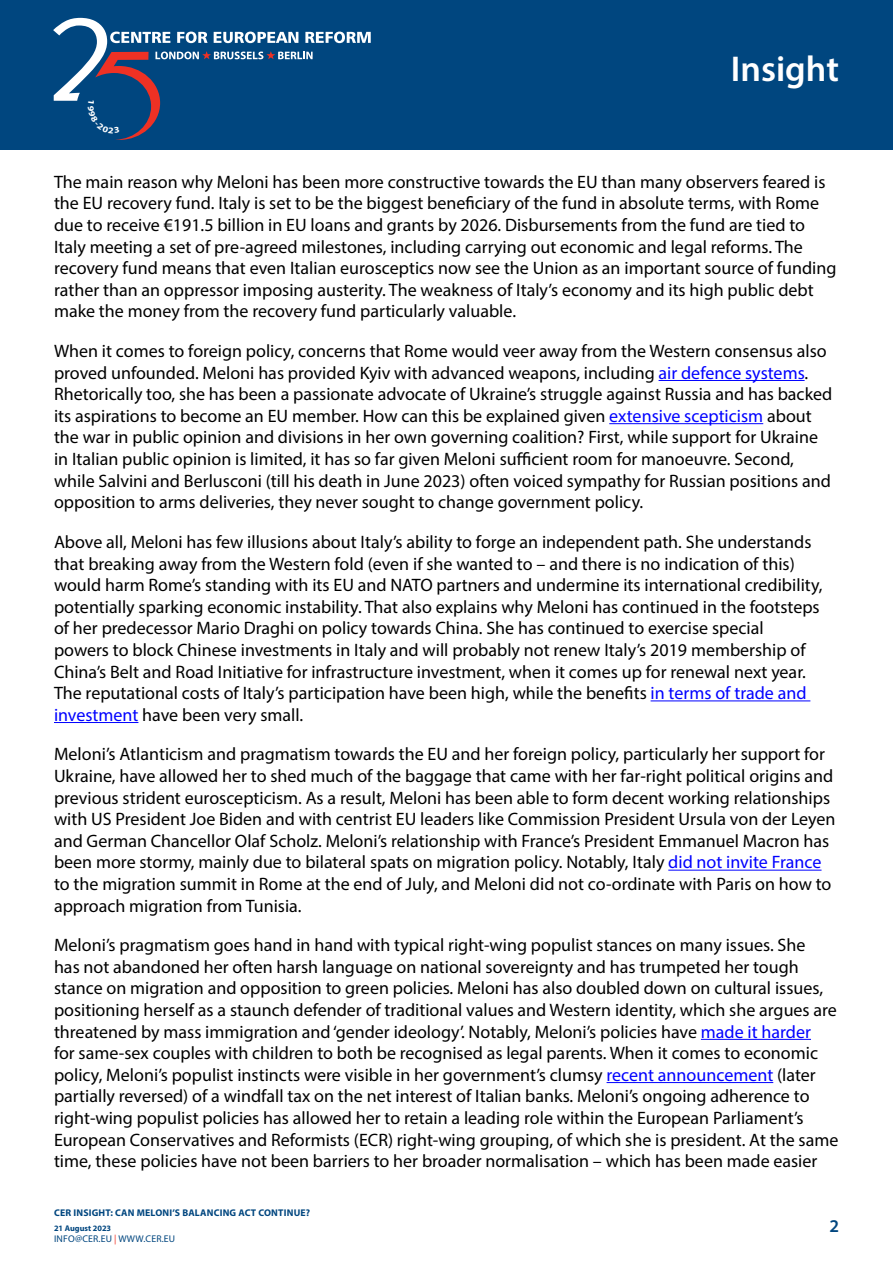
<style>
.page{position:relative;width:893px;height:1263px;background:#fff}
.page>*{position:absolute;margin:0;border:0;box-sizing:border-box;transform-origin:0 0}
.t1{font:600 36px "Myriad Pro";color:#fff}
.t2{font:18px/21.6px "Myriad Pro";color:#000}
.t3{font:600 18px "Myriad Pro";color:#00467f}
.t4{font:700 9.75px "Myriad Pro";letter-spacing:.02em;color:#00467f}
.t5{font:9.75px "Myriad Pro";letter-spacing:.02em;color:#00467f}
.t6{font:700 8.25px "Myriad Pro";color:#00467f}
.s1{color:#00f}
.s2{color:#ee3124}
</style>
<div class="page">
<div style="left:0;top:0;width:893px;height:150px;background:#00467f"></div>
<hr style="left:659px;top:380px;width:146px;height:1px;background:#00f">
<hr style="left:609px;top:423px;width:154px;height:1px;background:#00f">
<hr style="left:651px;top:700px;width:159px;height:1px;background:#00f">
<hr style="left:54px;top:722px;width:84px;height:1px;background:#00f">
<hr style="left:668px;top:870px;width:153px;height:1px;background:#00f">
<hr style="left:701px;top:1039px;width:110px;height:1px;background:#00f">
<hr style="left:607px;top:1082px;width:166px;height:1px;background:#00f">
<svg style="left:53px;top:18px;width:318px;height:122px"></svg>
<h1 class="t1" style="left:731px;top:46px;width:110px">Insight</h1>
<p class="t2" style="left:54px;top:171px;width:784px">The main reason why Meloni has been more constructive towards the EU than many observers feared is the EU recovery fund. Italy is set to be the biggest beneficiary of the fund in absolute terms, with Rome due to receive €191.5 billion in EU loans and grants by 2026. Disbursements from the fund are tied to Italy meeting a set of pre-agreed milestones, including carrying out economic and legal reforms. The recovery fund means that even Italian eurosceptics now see the Union as an important source of funding rather than an oppressor imposing austerity. The weakness of Italy’s economy and its high public debt make the money from the recovery fund particularly valuable.</p>
<p class="t2" style="left:54px;top:340px;width:780px">When it comes to foreign policy, concerns that Rome would veer away from the Western consensus also proved unfounded. Meloni has provided Kyiv with advanced weapons, including <span class="s1">air defence systems</span>.<br>Rhetorically too, she has been a passionate advocate of Ukraine’s struggle against Russia and has backed its aspirations to become an EU member. How can this be explained given <span class="s1">extensive scepticism</span> about the war in public opinion and divisions in her own governing coalition? First, while support for Ukraine in Italian public opinion is limited, it has so far given Meloni sufficient room for manoeuvre. Second, while Salvini and Berlusconi (till his death in June 2023) often voiced sympathy for Russian positions and opposition to arms deliveries, they never sought to change government policy.</p>
<p class="t2" style="left:54px;top:531px;width:770px">Above all, Meloni has few illusions about Italy’s ability to forge an independent path. She understands that breaking away from the Western fold (even if she wanted to – and there is no indication of this) would harm Rome’s standing with its EU and NATO partners and undermine its international credibility, potentially sparking economic instability. That also explains why Meloni has continued in the footsteps of her predecessor Mario Draghi on policy towards China. She has continued to exercise special powers to block Chinese investments in Italy and will probably not renew Italy’s 2019 membership of China’s Belt and Road Initiative for infrastructure investment, when it comes up for renewal next year.<br>The reputational costs of Italy’s participation have been high, while the benefits <span class="s1">in terms of trade and investment</span> have been very small.</p>
<p class="t2" style="left:54px;top:743px;width:783px">Meloni’s Atlanticism and pragmatism towards the EU and her foreign policy, particularly her support for Ukraine, have allowed her to shed much of the baggage that came with her far-right political origins and previous strident euroscepticism. As a result, Meloni has been able to form decent working relationships with US President Joe Biden and with centrist EU leaders like Commission President Ursula von der Leyen and German Chancellor Olaf Scholz. Meloni’s relationship with France’s President Emmanuel Macron has been more stormy, mainly due to bilateral spats on migration policy. Notably, Italy <span class="s1">did not invite France </span>to the migration summit in Rome at the end of July, and Meloni did not co-ordinate with Paris on how to approach migration from Tunisia.</p>
<p class="t2" style="left:54px;top:934px;width:786px">Meloni’s pragmatism goes hand in hand with typical right-wing populist stances on many issues. She<br>has not abandoned her often harsh language on national sovereignty and has trumpeted her tough stance on migration and opposition to green policies. Meloni has also doubled down on cultural issues, positioning herself as a staunch defender of traditional values and Western identity, which she argues are threatened by mass immigration and ‘gender ideology’. Notably, Meloni’s policies have <span class="s1">made it harder<br></span>for same-sex couples with children to both be recognised as legal parents. When it comes to economic policy, Meloni’s populist instincts were visible in her government’s clumsy <span class="s1">recent announcement</span> (later partially reversed) of a windfall tax on the net interest of Italian banks. Meloni’s ongoing adherence to right-wing populist policies has allowed her to retain a leading role within the European Parliament’s European Conservatives and Reformists (ECR) right-wing grouping, of which she is president. At the same time, these policies have not been barriers to her broader normalisation – which has been made easier</p>
<p class="t4" style="left:54px;top:1207px;width:258px">CER INSIGHT: CAN MELONI’S BALANCING ACT CONTINUE?</p>
<p class="t6" style="left:54px;top:1223px;width:59px">21 August 2023</p>
<p class="t5" style="left:54px;top:1233px;width:123px">INFO@CER.EU <span class="s2">|</span> WWW.CER.EU</p>
<p class="t3" style="left:829px;top:1215px;width:11px">2</p>
</div>
